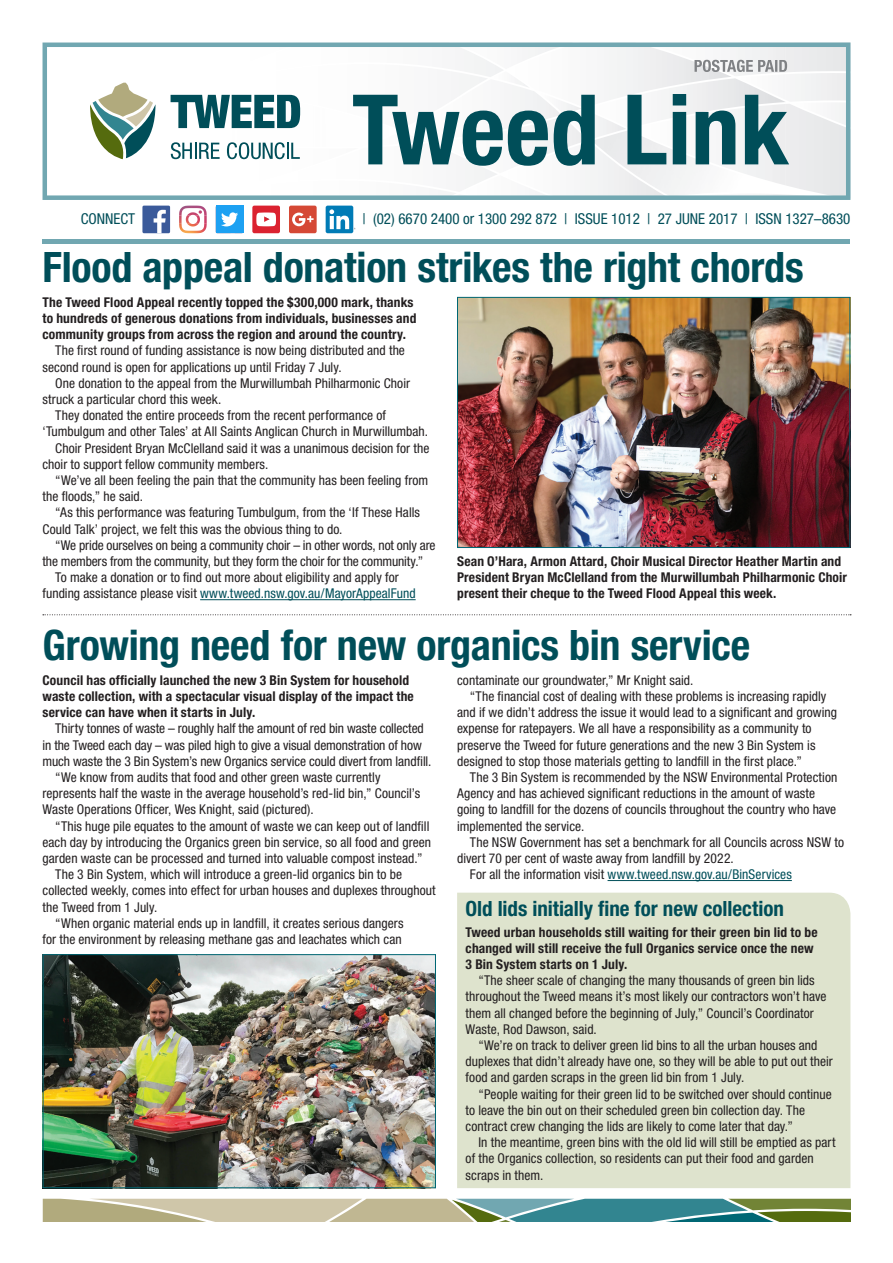
<style>
.page{position:relative;width:893px;height:1263px;background:#fff}
.page>*{position:absolute;margin:0;border:0;box-sizing:border-box;transform-origin:0 0}
.t1{font:700 condensed 97.5px "Helvetica Neue LT Std";color:#004e59}
.H1{font:700 condensed 42px "Helvetica Neue LT Std";letter-spacing:-.005em;color:#004e59}
.H2{font:700 condensed 21px "Helvetica Neue LT Std";color:#004e59}
.strap{font:condensed 15px "Helvetica Neue LT Std";color:#004e59}
.body{font:condensed 13.5px/16.2px "Helvetica Neue LT Std";letter-spacing:.005em;color:#231f20}
.intro{font:700 condensed 13.5px/16.2px "Helvetica Neue LT Std";letter-spacing:.01em;color:#231f20}
.body-2{font:condensed 13.5px "Helvetica Neue LT Std";letter-spacing:.005em;color:#004e59}
.s1{color:#004e59}
.s2{color:#231f20}
</style>
<div class="page">
<div style="left:142px;top:206px;width:28px;height:27px;background:#3b5a9a;border-radius:2px"></div>
<svg style="left:154px;top:210px;width:12px;height:23px"></svg>
<img style="left:179px;top:223px;width:28px;height:10px">
<img style="left:179px;top:206px;width:28px;height:10px">
<svg style="left:196px;top:216px;width:11px;height:7px"></svg>
<div style="left:216px;top:206px;width:27px;height:27px;background:#1da1f2"></div>
<svg style="left:221px;top:212px;width:17px;height:15px"></svg>
<svg style="left:289px;top:206px;width:28px;height:27px"></svg>
<svg style="left:252px;top:206px;width:28px;height:27px"></svg>
<div style="left:326px;top:206px;width:27px;height:27px;background:#007bb6;border-radius:2px"></div>
<svg style="left:329px;top:209px;width:26px;height:20px"></svg>
<svg style="left:43px;top:1199px;width:807px;height:23px;background:#91a78e"></svg>
<hr style="left:43px;top:239px;width:807px;height:4px;background:#71a7b1">
<svg style="left:43px;top:43px;width:807px;height:157px"></svg>
<hr style="left:608px;top:880px;width:184px;height:1px;background:#004e59">
<hr style="left:200px;top:599px;width:216px;height:1px;background:#004e59">
<img style="left:459px;top:299px;width:389px;height:247px">
<div style="left:457px;top:297px;width:393px;height:251px;border:1px solid #006774"></div>
<div style="left:457px;top:893px;width:393px;height:295px;background:#dee3cd"></div>
<img style="left:45px;top:956px;width:389px;height:230px">
<div style="left:43px;top:954px;width:393px;height:234px;border:1px solid #006774"></div>
<svg style="left:43px;top:614px;width:808px;height:1px"></svg>
<h1 class="t1" style="left:352px;top:71px;width:438px">Tweed Link</h1>
<p class="strap" style="left:81px;top:210px;width:56px">CONNECT</p>
<p class="strap" style="left:363px;top:210px;width:489px">| (02) 6670 2400 or 1300 292 872 | ISSUE 1012 | 27 JUNE 2017 | ISSN 1327–8630</p>
<h2 class="H1" style="left:43px;top:242px;width:763px">Flood appeal donation strikes the right chords</h2>
<p class="intro" style="left:43px;top:294px;width:375px">The Tweed Flood Appeal recently topped the $300,000 mark, thanks to hundreds of generous donations from individuals, businesses and community groups from across the region and around the country.</p>
<p class="body" style="left:43px;top:342px;width:364px;text-indent:13px">The first round of funding assistance is now being distributed and the second round is open for applications up until Friday 7 July.</p>
<p class="body" style="left:43px;top:375px;width:369px;text-indent:13px">One donation to the appeal from the Murwillumbah Philharmonic Choir struck a particular chord this week.</p>
<p class="body" style="left:43px;top:407px;width:387px;text-indent:13px">They donated the entire proceeds from the recent performance of ‘Tumbulgum and other Tales’ at All Saints Anglican Church in Murwillumbah.</p>
<p class="body" style="left:43px;top:440px;width:388px;text-indent:13px">Choir President Bryan McClelland said it was a unanimous decision for the choir to support fellow community members.</p>
<p class="body" style="left:43px;top:472px;width:387px;text-indent:13px">“We’ve all been feeling the pain that the community has been feeling from the floods,” he said.</p>
<p class="body" style="left:43px;top:504px;width:379px;text-indent:13px">“As this performance was featuring Tumbulgum, from the ‘If These Halls<br>Could Talk’ project, we felt this was the obvious thing to do.</p>
<p class="body" style="left:43px;top:537px;width:394px;text-indent:13px">“We pride ourselves on being a community choir – in other words, not only are the members from the community, but they form the choir for the community.”</p>
<p class="body" style="left:43px;top:569px;width:375px;text-align:center">To make a donation or to find out more about eligibility and apply for funding assistance please visit <span class="s1">www.tweed.nsw.gov.au/MayorAppealFund</span></p>
<p class="intro" style="left:457px;top:553px;width:391px">Sean O’Hara, Armon Attard, Choir Musical Director Heather Martin and<br>President Bryan McClelland from the Murwillumbah Philharmonic Choir present their cheque to the Tweed Flood Appeal this week.</p>
<h2 class="H1" style="left:43px;top:620px;width:709px">Growing need for new organics bin service</h2>
<p class="intro" style="left:43px;top:672px;width:373px">Council has officially launched the new 3 Bin System for household waste collection, with a spectacular visual display of the impact the service can have when it starts in July.</p>
<p class="body" style="left:43px;top:720px;width:390px;text-indent:13px">Thirty tonnes of waste – roughly half the amount of red bin waste collected in the Tweed each day – was piled high to give a visual demonstration of how much waste the 3 Bin System’s new Organics service could divert from landfill.</p>
<p class="body" style="left:43px;top:769px;width:379px;text-indent:13px">“We know from audits that food and other green waste currently represents half the waste in the average household’s red-lid bin,” Council’s<br>Waste Operations Officer, Wes Knight, said (pictured).</p>
<p class="body" style="left:43px;top:818px;width:390px;text-indent:13px">“This huge pile equates to the amount of waste we can keep out of landfill each day by introducing the Organics green bin service, so all food and green garden waste can be processed and turned into valuable compost instead.”</p>
<p class="body" style="left:43px;top:866px;width:395px;text-indent:13px">The 3 Bin System, which will introduce a green-lid organics bin to be collected weekly, comes into effect for urban houses and duplexes throughout the Tweed from 1 July.</p>
<p class="body" style="left:43px;top:915px;width:362px;text-align:right">“When organic material ends up in landfill, it creates serious dangers for the environment by releasing methane gas and leachates which can</p>
<p class="body" style="left:457px;top:672px;width:238px">contaminate our groundwater,” Mr Knight said.</p>
<p class="body" style="left:457px;top:688px;width:381px;text-indent:13px">“The financial cost of dealing with these problems is increasing rapidly and if we didn’t address the issue it would lead to a significant and growing expense for ratepayers. We all have a responsibility as a community to preserve the Tweed for future generations and the new 3 Bin System is designed to stop those materials getting to landfill in the first place.”</p>
<p class="body" style="left:457px;top:769px;width:382px;text-indent:13px">The 3 Bin System is recommended by the NSW Environmental Protection Agency and has achieved significant reductions in the amount of waste going to landfill for the dozens of councils throughout the country who have implemented the service.</p>
<p class="body" style="left:457px;top:834px;width:388px;text-indent:13px">The NSW Government has set a benchmark for all Councils across NSW to divert 70 per cent of waste away from landfill by 2022.</p>
<p class="body-2" style="left:470px;top:867px;width:323px"><span class="s2">For all the information visit</span> www.tweed.nsw.gov.au/BinServices</p>
<h3 class="H2" style="left:466px;top:896px;width:320px">Old lids initially fine for new collection</h3>
<p class="intro" style="left:466px;top:923px;width:353px">Tweed urban households still waiting for their green bin lid to be changed will still receive the full Organics service once the new<br>3 Bin System starts on 1 July.</p>
<p class="body" style="left:466px;top:972px;width:362px;text-indent:13px">“The sheer scale of changing the many thousands of green bin lids throughout the Tweed means it’s most likely our contractors won’t have them all changed before the beginning of July,” Council’s Coordinator Waste, Rod Dawson, said.</p>
<p class="body" style="left:466px;top:1037px;width:369px;text-indent:13px">“We’re on track to deliver green lid bins to all the urban houses and duplexes that didn’t already have one, so they will be able to put out their food and garden scraps in the green lid bin from 1 July.</p>
<p class="body" style="left:466px;top:1086px;width:368px;text-indent:13px">“People waiting for their green lid to be switched over should continue to leave the bin out on their scheduled green bin collection day. The contract crew changing the lids are likely to come later that day.”</p>
<p class="body" style="left:466px;top:1134px;width:371px;text-indent:13px">In the meantime, green bins with the old lid will still be emptied as part of the Organics collection, so residents can put their food and garden scraps in them.</p>
</div>
